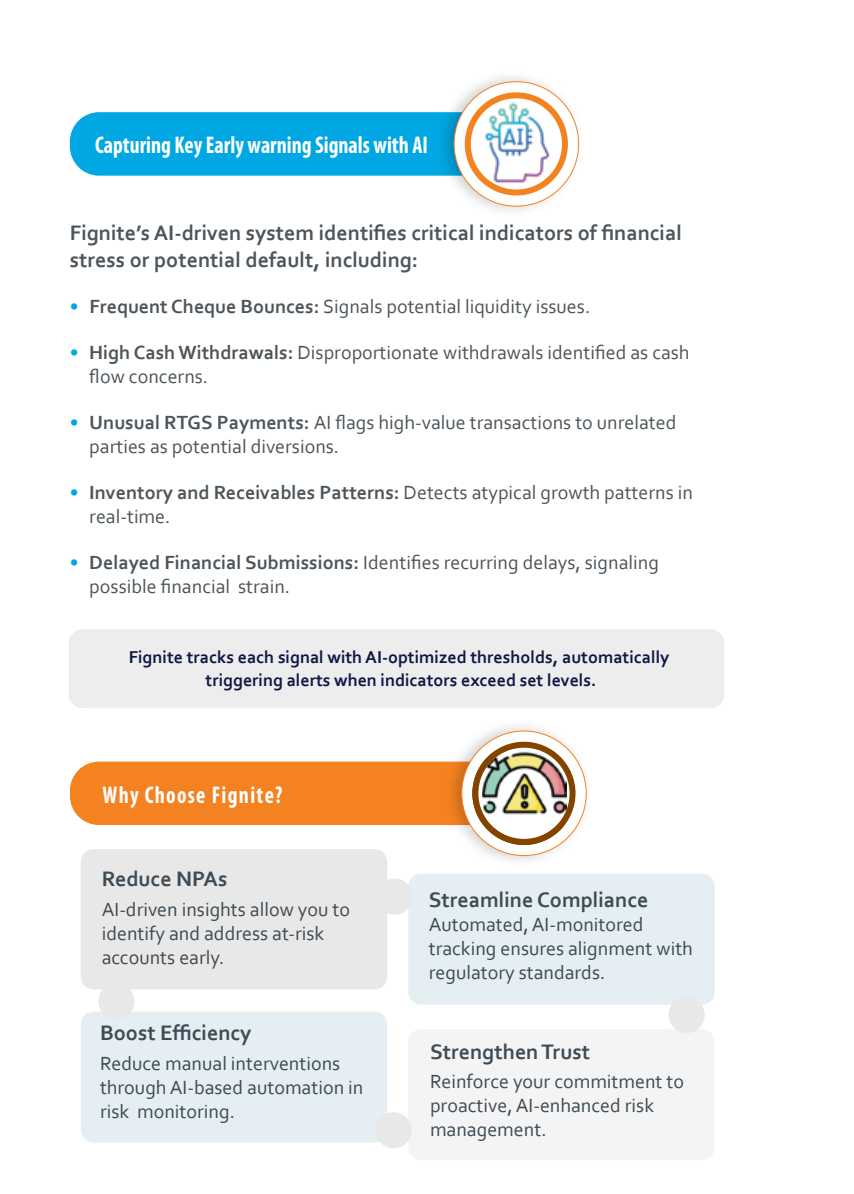
<style>
.page{position:relative;width:854px;height:1194px;background:#fff}
.page>*{position:absolute;margin:0;border:0;box-sizing:border-box;transform-origin:0 0}
.t1{font:700 condensed 24.2px "Myriad Pro";color:#fff;scale:.91 1}
.t2{font:700 condensed 24.2px "Myriad Pro";letter-spacing:.06em;color:#fff;scale:.91 1}
.t3{font:700 22px/26.4px "Corbel";color:#4d555b}
.t4{font:700 22px "Corbel";color:#3e4b54}
.t5{font:20px/24px "Corbel";color:#4d555b}
.t6{font:20px/24px "Corbel";color:#3e4b54}
.t7{font:700 18px/23.6px "Corbel";color:#101744;text-align:center}
.s1{color:#00a7e2}
.s2{font-weight:700}
</style>
<div class="page">
<div style="left:69px;top:629px;width:655px;height:79px;background:#ededed;border-radius:14px"></div>
<div style="left:70px;top:112px;width:434px;height:64px;background:#00a7e2;border-radius:29px"></div>
<img style="left:430px;top:77px;width:150px;height:134px">
<div style="left:454px;top:82px;width:125px;height:124px;background:#fff;border-radius:50%"></div>
<div style="left:465px;top:92px;width:103px;height:103px;background:#f48220;border-radius:50%"></div>
<img style="left:471px;top:98px;width:91px;height:91px;border-radius:46px">
<div style="left:70px;top:761px;width:434px;height:64px;background:#f48220;border-radius:29px"></div>
<img style="left:438px;top:726px;width:149px;height:135px">
<div style="left:462px;top:731px;width:124px;height:124px;background:#fff;border-radius:50%"></div>
<svg style="left:472px;top:743px;width:102px;height:102px"></svg>
<div style="left:478px;top:747px;width:91px;height:92px;background:#fff;border-radius:50%"></div>
<img style="left:482px;top:747px;width:85px;height:78px">
<div style="left:81px;top:849px;width:306px;height:140px;background:#e8e8e8;border-radius:13px"></div>
<div style="left:81px;top:1011px;width:306px;height:131px;background:#e4eef3;border-radius:13px"></div>
<div style="left:408px;top:1029px;width:307px;height:131px;background:#f4f4f5;border-radius:13px"></div>
<div style="left:408px;top:873px;width:307px;height:131px;background:#e4eef3;border-radius:13px"></div>
<div style="left:377px;top:878px;width:36px;height:36px;background:#e8e8e8;border-radius:50%"></div>
<div style="left:668px;top:996px;width:37px;height:37px;background:#e8e8e8;border-radius:50%"></div>
<div style="left:98px;top:983px;width:37px;height:36px;background:#e8e8e8;border-radius:50%"></div>
<div style="left:376px;top:1112px;width:36px;height:36px;background:#e8e8e8;border-radius:50%"></div>
<p class="t1" style="left:95px;top:130px;width:367px">Capturing Key Early warning Signals with AI</p>
<p class="t3" style="left:70px;top:219px;width:613px">Fignite’s AI-driven system identifies critical indicators of financial stress or potential default, including:</p>
<p class="t5" style="left:70px;top:293px;width:522px"><span class="s1">•</span> <span class="s2">Frequent Cheque Bounces:</span> Signals potential liquidity issues.</p>
<p class="t5" style="left:89px;top:339px;width:602px;text-indent:-19px"><span class="s1">•</span> <span class="s2">High Cash Withdrawals:</span> Disproportionate withdrawals identified as cash flow concerns.</p>
<p class="t5" style="left:89px;top:409px;width:589px;text-indent:-19px"><span class="s1">•</span> <span class="s2">Unusual RTGS Payments:</span> AI flags high-value transactions to unrelated parties as potential diversions.</p>
<p class="t5" style="left:89px;top:479px;width:605px;text-indent:-19px"><span class="s1">•</span> <span class="s2">Inventory and Receivables Patterns:</span> Detects atypical growth patterns in real-time.</p>
<p class="t5" style="left:89px;top:549px;width:571px;text-indent:-19px"><span class="s1">•</span> <span class="s2">Delayed Financial Submissions:</span> Identifies recurring delays, signaling possible financial strain.</p>
<p class="t7" style="left:129px;top:644px;width:542px">Fignite tracks each signal with AI-optimized thresholds, automatically triggering alerts when indicators exceed set levels.</p>
<p class="t2" style="left:102px;top:779px;width:200px">Why Choose Fignite?</p>
<p class="t4" style="left:102px;top:865px;width:127px">Reduce NPAs</p>
<p class="t6" style="left:102px;top:896px;width:250px">AI-driven insights allow you to identify and address at-risk accounts early.</p>
<p class="t4" style="left:100px;top:1019px;width:153px">Boost Efficiency</p>
<p class="t6" style="left:100px;top:1050px;width:265px">Reduce manual interventions through AI-based automation in risk monitoring.</p>
<p class="t4" style="left:429px;top:885px;width:221px">Streamline Compliance</p>
<p class="t6" style="left:429px;top:911px;width:266px">Automated, AI-monitored tracking ensures alignment with regulatory standards.</p>
<p class="t4" style="left:430px;top:1037px;width:161px">Strengthen Trust</p>
<p class="t6" style="left:430px;top:1069px;width:256px">Reinforce your commitment to proactive, AI-enhanced risk management.</p>
</div>
